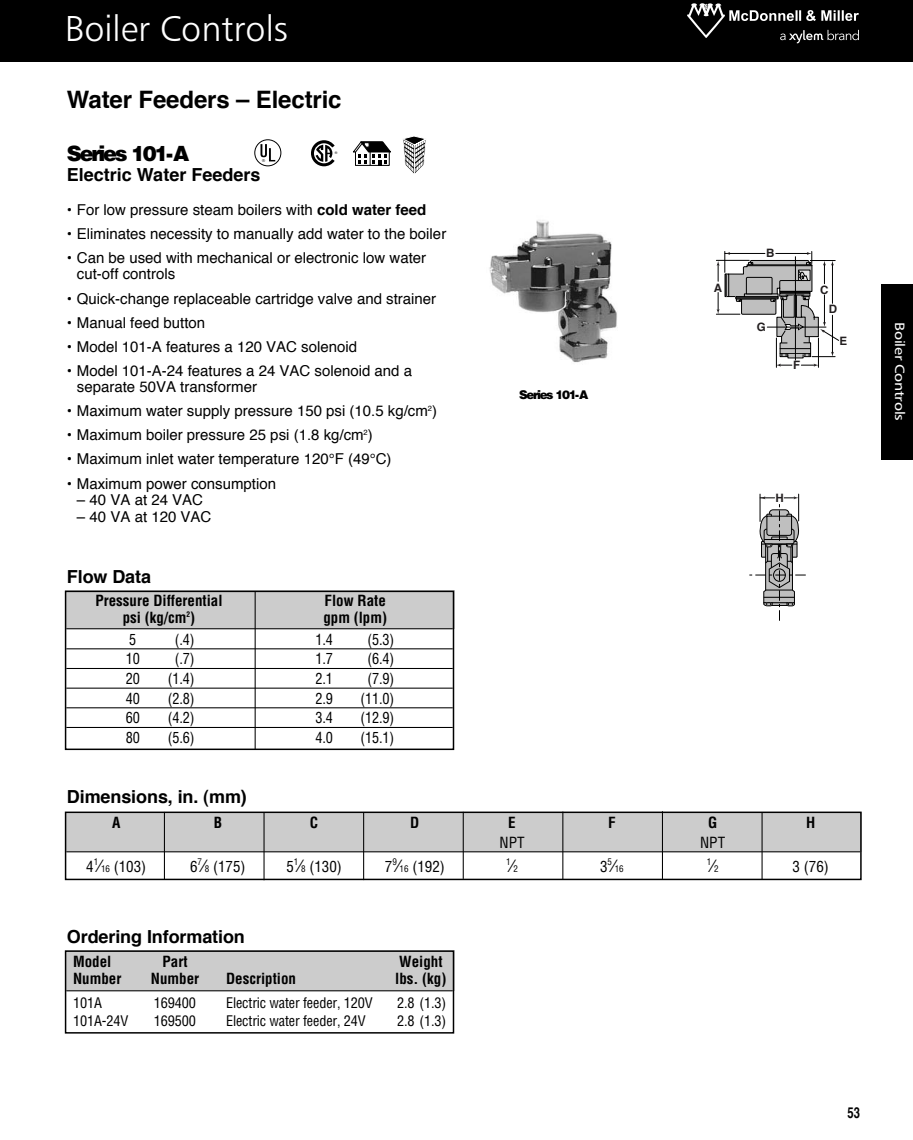
<style>
.page{position:relative;width:913px;height:1140px;background:#fff}
.page>*{position:absolute;margin:0;border:0;box-sizing:border-box;transform-origin:0 0}
.t1{font:36px "Humanist 777 BT Light B";color:#fff}
.t2{font:700 24px "Helvetica";letter-spacing:-.005em;color:#000}
.t3{font:900 21px "Helvetica";letter-spacing:-.11em;color:#000}
.t4{font:700 18px "Helvetica";letter-spacing:-.005em;color:#000}
.t5{font:15px/16.5px "Helvetica";color:#000}
.t6{font:700 condensed 15px "Helvetica";color:#000}
.t7{font:condensed 15px "Helvetica";color:#000;scale:.95 1}
.t8{font:condensed 15px "Helvetica";color:#000}
.t9{font:700 15px "Helvetica";color:#000;scale:.75 1}
.t10{font:condensed 14.25px "Helvetica";letter-spacing:-.01em;color:#000}
.t11{font:13.5px "Humanist 777 BT Roman B";letter-spacing:-.015em;color:#fff;scale:1.15 1}
.t12{font:900 12px "Helvetica";letter-spacing:-.115em;color:#000}
.t13{font:700 11.55px "Helvetica";color:#231f20}
.t14{font:condensed 9px "Helvetica";color:#000}
.t15{font:4.05px "Helvetica";color:#000}
.t16{font:3.6px "Helvetica";color:#000}
.s1{font-weight:700}
.s2{font-size:16.5px}
.s3{font-size:9px}
.s4{font-size:15px}
</style>
<div class="page">
<div style="left:65px;top:812px;width:796px;height:39px;background:#ccc"></div>
<div style="left:65px;top:811px;width:796px;height:69px;border:2px solid #000"></div>
<hr style="left:66px;top:851px;width:794px;height:1px;background:#000">
<img style="left:489px;top:220px;width:128px;height:143px">
<svg style="left:716px;top:251px;width:123px;height:116px"></svg>
<svg style="left:749px;top:494px;width:56px;height:126px"></svg>
<div style="left:65px;top:950px;width:389px;height:40px;background:#ccc"></div>
<hr style="left:164px;top:812px;width:1px;height:67px;background:#000">
<hr style="left:263px;top:812px;width:1px;height:68px;background:#000">
<hr style="left:363px;top:812px;width:1px;height:68px;background:#000">
<hr style="left:463px;top:811px;width:1px;height:67px;background:#000">
<hr style="left:562px;top:811px;width:1px;height:68px;background:#000">
<hr style="left:662px;top:811px;width:1px;height:67px;background:#000">
<hr style="left:761px;top:812px;width:1px;height:67px;background:#000">
<div style="left:65px;top:950px;width:389px;height:83px;border:2px solid #000"></div>
<hr style="left:66px;top:990px;width:387px;height:1px;background:#000">
<div style="left:65px;top:590px;width:389px;height:38px;background:#ccc"></div>
<hr style="left:255px;top:591px;width:1px;height:158px;background:#000">
<svg style="left:260px;top:144px;width:15px;height:17px"></svg>
<div style="left:254px;top:139px;width:27px;height:27px;border:1px solid #000;border-radius:50%"></div>
<svg style="left:311px;top:140px;width:24px;height:26px"></svg>
<div style="left:65px;top:590px;width:389px;height:160px;border:2px solid #000"></div>
<hr style="left:66px;top:628px;width:387px;height:1px;background:#000">
<hr style="left:66px;top:648px;width:387px;height:1px;background:#000">
<hr style="left:66px;top:668px;width:387px;height:1px;background:#000">
<hr style="left:66px;top:687px;width:387px;height:1px;background:#000">
<hr style="left:66px;top:707px;width:387px;height:1px;background:#000">
<hr style="left:66px;top:727px;width:387px;height:1px;background:#000">
<svg style="left:353px;top:141px;width:38px;height:25px"></svg>
<svg style="left:403px;top:136px;width:23px;height:38px"></svg>
<div style="left:881px;top:284px;width:32px;height:175px;background:#000"></div>
<div style="left:0;top:0;width:913px;height:62px;background:#000"></div>
<svg style="left:687px;top:3px;width:172px;height:40px"></svg>
<h1 class="t1" style="left:65px;top:15px;width:224px">Boiler Controls</h1>
<h2 class="t2" style="left:67px;top:90px;width:276px">Water Feeders – electric</h2>
<h3 class="t3" style="left:67px;top:142px;width:124px">Series 101-A</h3>
<p class="t4" style="left:67px;top:167px;width:195px">electric Water Feeders</p>
<p class="t16" style="left:335px;top:151px;width:4px">®</p>
<p class="t15" style="left:262px;top:159px;width:4px">®</p>
<p class="t5" style="left:67px;top:202px;width:361px">• For low pressure steam boilers with <span class="s1">cold water feed</span></p>
<p class="t5" style="left:67px;top:226px;width:381px">• Eliminates necessity to manually add water to the boiler</p>
<p class="t5" style="left:77px;top:251px;width:351px;text-indent:-10px">• Can be used with mechanical or electronic low water cut-off controls</p>
<p class="t5" style="left:67px;top:291px;width:371px">• Quick-change replaceable cartridge valve and strainer</p>
<p class="t5" style="left:67px;top:315px;width:140px">• Manual feed button</p>
<p class="t5" style="left:67px;top:339px;width:292px">• Model 101-A features a 120 VAC solenoid</p>
<p class="t5" style="left:77px;top:363px;width:337px;text-indent:-10px">• Model 101-A-24 features a 24 VAC solenoid and a separate 50VA transformer</p>
<p class="t5" style="left:67px;top:404px;width:371px">• Maximum water supply pressure 150 psi (10.5 kg/cm<sup>2</sup>)</p>
<p class="t5" style="left:67px;top:428px;width:307px">• Maximum boiler pressure 25 psi (1.8 kg/cm<sup>2</sup>)</p>
<p class="t5" style="left:67px;top:452px;width:326px">• Maximum inlet water temperature 120°F (49°C)</p>
<p class="t5" style="left:67px;top:476px;width:211px">• Maximum power consumption</p>
<p class="t5" style="left:77px;top:493px;width:128px">– 40 VA at 24 VAC</p>
<p class="t5" style="left:77px;top:509px;width:136px">– 40 VA at 120 VAC</p>
<p class="t4" style="left:67px;top:569px;width:86px">Flow Data</p>
<p class="t6" style="left:95px;top:592px;width:129px">Pressure Differential</p>
<p class="t6" style="left:324px;top:592px;width:63px">Flow Rate</p>
<p class="t6" style="left:123px;top:608px;width:74px">psi (kg/cm<sup>2</sup>)</p>
<p class="t6" style="left:323px;top:608px;width:65px">gpm (lpm)</p>
<p class="t7" style="left:129px;top:630px;width:9px">5</p>
<p class="t7" style="left:175px;top:630px;width:22px">(.4)</p>
<p class="t7" style="left:315px;top:630px;width:20px">1.4</p>
<p class="t7" style="left:367px;top:630px;width:30px">(5.3)</p>
<p class="t7" style="left:126px;top:650px;width:16px">10</p>
<p class="t7" style="left:175px;top:650px;width:22px">(.7)</p>
<p class="t7" style="left:315px;top:650px;width:20px">1.7</p>
<p class="t7" style="left:367px;top:650px;width:30px">(6.4)</p>
<p class="t7" style="left:126px;top:670px;width:16px">20</p>
<p class="t7" style="left:168px;top:670px;width:30px">(1.4)</p>
<p class="t7" style="left:315px;top:670px;width:20px">2.1</p>
<p class="t7" style="left:367px;top:670px;width:30px">(7.9)</p>
<p class="t7" style="left:126px;top:689px;width:16px">40</p>
<p class="t7" style="left:168px;top:689px;width:30px">(2.8)</p>
<p class="t7" style="left:315px;top:689px;width:20px">2.9</p>
<p class="t7" style="left:360px;top:689px;width:37px">(11.0)</p>
<p class="t7" style="left:126px;top:709px;width:16px">60</p>
<p class="t7" style="left:168px;top:709px;width:30px">(4.2)</p>
<p class="t7" style="left:315px;top:709px;width:20px">3.4</p>
<p class="t7" style="left:360px;top:709px;width:37px">(12.9)</p>
<p class="t7" style="left:126px;top:729px;width:16px">80</p>
<p class="t7" style="left:168px;top:729px;width:30px">(5.6)</p>
<p class="t7" style="left:315px;top:729px;width:20px">4.0</p>
<p class="t7" style="left:360px;top:729px;width:37px">(15.1)</p>
<p class="t4" style="left:67px;top:788px;width:181px">Dimensions, in. (mm)</p>
<p class="t12" style="left:519px;top:388px;width:71px">Series 101-A</p>
<p class="t13" style="left:714px;top:283px;width:10px">A</p>
<p class="t13" style="left:766px;top:248px;width:10px">B</p>
<p class="t13" style="left:757px;top:322px;width:10px">G</p>
<p class="t13" style="left:793px;top:360px;width:9px">F</p>
<p class="t13" style="left:820px;top:285px;width:10px">C</p>
<p class="t13" style="left:828px;top:304px;width:10px">D</p>
<p class="t13" style="left:839px;top:336px;width:9px">E</p>
<p class="t13" style="left:775px;top:493px;width:10px">H</p>
<p class="t6" style="left:112px;top:814px;width:10px">A</p>
<p class="t6" style="left:214px;top:814px;width:10px">B</p>
<p class="t6" style="left:310px;top:814px;width:10px">C</p>
<p class="t6" style="left:410px;top:814px;width:11px">D</p>
<p class="t6" style="left:508px;top:814px;width:9px">E</p>
<p class="t6" style="left:608px;top:814px;width:9px">F</p>
<p class="t6" style="left:708px;top:814px;width:11px">G</p>
<p class="t6" style="left:806px;top:814px;width:11px">H</p>
<p class="t8" style="left:499px;top:833px;width:27px">NPT</p>
<p class="t8" style="left:700px;top:833px;width:27px">NPT</p>
<p class="t8" style="left:86px;top:857px;width:62px">4<sup>1</sup><span class="s2">⁄</span><span class="s3">16</span> (103)</p>
<p class="t8" style="left:190px;top:857px;width:57px">6<sup>7</sup><span class="s2">⁄</span><span class="s3">8</span> (175)</p>
<p class="t8" style="left:286px;top:857px;width:57px">5<sup>1</sup><span class="s2">⁄</span><span class="s3">8</span> (130)</p>
<p class="t8" style="left:385px;top:857px;width:61px">7<sup>9</sup><span class="s2">⁄</span><span class="s3">16</span> (192)</p>
<p class="t14" style="left:506px;top:860px;width:13px">1<span class="s2">⁄</span>2</p>
<p class="t14" style="left:600px;top:863px;width:25px"><span class="s4">3</span>5<span class="s2">⁄</span>16</p>
<p class="t14" style="left:706px;top:860px;width:13px">1<span class="s2">⁄</span>2</p>
<p class="t8" style="left:792px;top:857px;width:38px">3 (76)</p>
<p class="t4" style="left:67px;top:929px;width:179px">Ordering information</p>
<p class="t6" style="left:73px;top:953px;width:40px">Model</p>
<p class="t6" style="left:162px;top:953px;width:27px">Part</p>
<p class="t6" style="left:399px;top:953px;width:45px">Weight</p>
<p class="t6" style="left:73px;top:969px;width:50px">Number</p>
<p class="t6" style="left:151px;top:969px;width:50px">Number</p>
<p class="t6" style="left:226px;top:969px;width:71px">Description</p>
<p class="t6" style="left:395px;top:969px;width:53px">lbs. (kg)</p>
<p class="t10" style="left:73px;top:994px;width:30px">101A</p>
<p class="t10" style="left:154px;top:994px;width:44px">169400</p>
<p class="t10" style="left:226px;top:994px;width:148px">Electric water feeder, 120V</p>
<p class="t10" style="left:397px;top:994px;width:51px">2.8 (1.3)</p>
<p class="t10" style="left:73px;top:1012px;width:57px">101A-24V</p>
<p class="t10" style="left:154px;top:1012px;width:44px">169500</p>
<p class="t10" style="left:226px;top:1012px;width:141px">Electric water feeder, 24V</p>
<p class="t10" style="left:397px;top:1012px;width:51px">2.8 (1.3)</p>
<p class="t9" style="left:847px;top:1106px;width:18px">53</p>
<p class="t11" style="left:905px;top:322px;width:87px;rotate:90deg">Boiler Controls</p>
</div>
